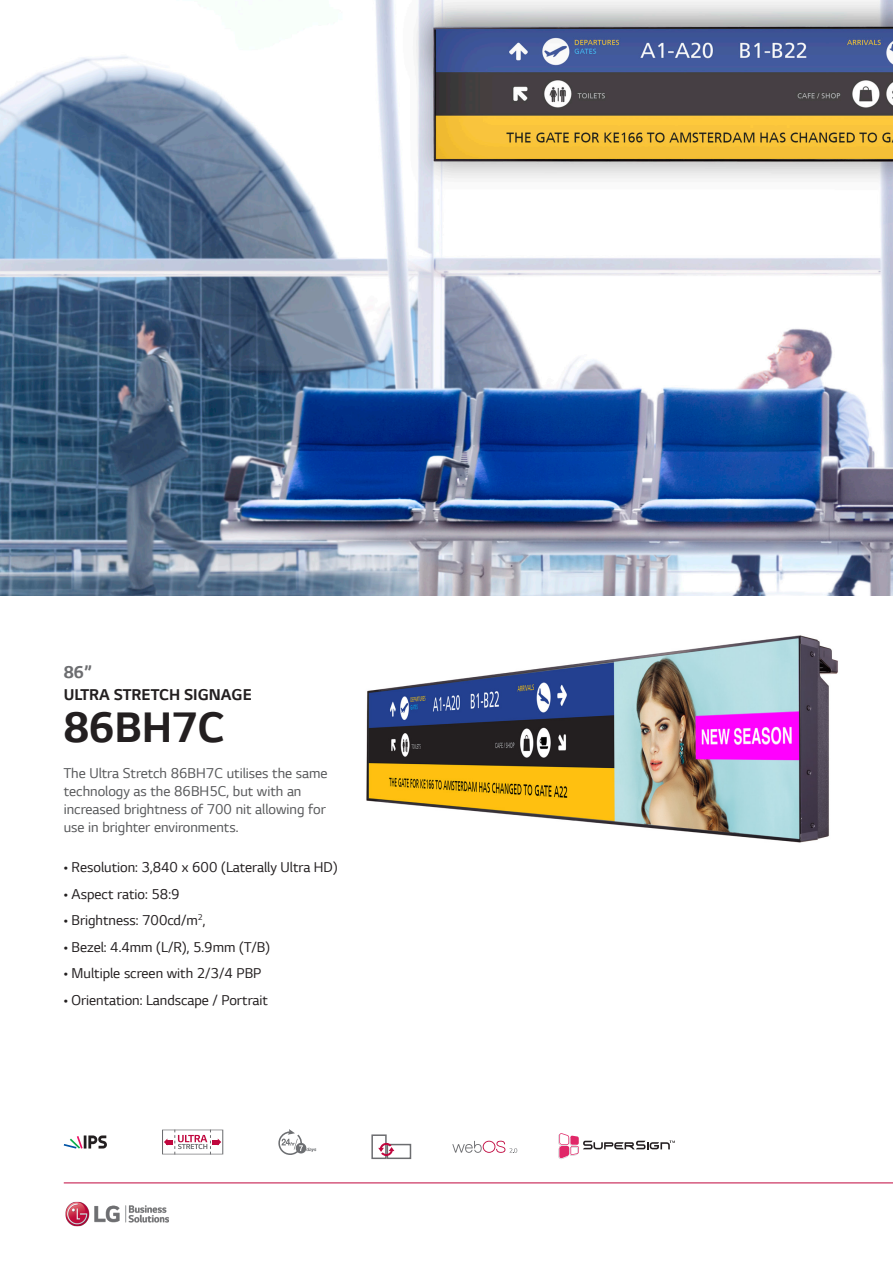
<style>
.page{position:relative;width:893px;height:1263px;background:#fff}
.page>*{position:absolute;margin:0;border:0;box-sizing:border-box;transform-origin:0 0}
.t1{font:700 45px "LG Smart";color:#231f20}
.t2{font:700 18px "LG Smart";color:#6c6d70}
.t3{font:700 16.5px "LG Smart";color:#231f20}
.t4{font:15px "LG Smart";color:#231f20}
.t5{font:15px/18px "LG Smart";color:#57585a}
</style>
<div class="page">
<img style="left:65px;top:1201px;width:104px;height:26px">
<hr style="left:64px;top:1183px;width:829px;height:1px;background:#c0073e">
<img style="left:366px;top:635px;width:472px;height:208px">
<img style="left:0;top:0;width:893px;height:595px">
<svg style="left:278px;top:1129px;width:38px;height:26px"></svg>
<svg style="left:452px;top:1141px;width:65px;height:12px"></svg>
<svg style="left:64px;top:1135px;width:43px;height:13px"></svg>
<svg style="left:558px;top:1133px;width:117px;height:26px"></svg>
<div style="left:371px;top:1134px;width:16px;height:25px;border:2px solid #6c6d70"></div>
<div style="left:387px;top:1144px;width:24px;height:15px;border:2px solid #6c6d70"></div>
<svg style="left:378px;top:1143px;width:16px;height:13px"></svg>
<svg style="left:162px;top:1129px;width:61px;height:25px"></svg>
<p class="t2" style="left:64px;top:660px;width:30px">86”</p>
<p class="t3" style="left:64px;top:684px;width:190px">ULTRA STRETCH SIGNAGE</p>
<p class="t1" style="left:64px;top:697px;width:163px">86BH7C</p>
<p class="t5" style="left:64px;top:764px;width:265px">The Ultra Stretch 86BH7C utilises the same technology as the 86BH5C, but with an increased brightness of 700 nit allowing for use in brighter environments.</p>
<p class="t4" style="left:64px;top:857px;width:276px">• Resolution: 3,840 x 600 (Laterally Ultra HD)</p>
<p class="t4" style="left:64px;top:884px;width:117px">• Aspect ratio: 58:9</p>
<p class="t4" style="left:64px;top:910px;width:143px">• Brightness: 700cd/m<sup>2</sup>,</p>
<p class="t4" style="left:64px;top:937px;width:208px">• Bezel: 4.4mm (L/R), 5.9mm (T/B)</p>
<p class="t4" style="left:64px;top:963px;width:199px">• Multiple screen with 2/3/4 PBP</p>
<p class="t4" style="left:64px;top:990px;width:206px">• Orientation: Landscape / Portrait</p>
</div>
